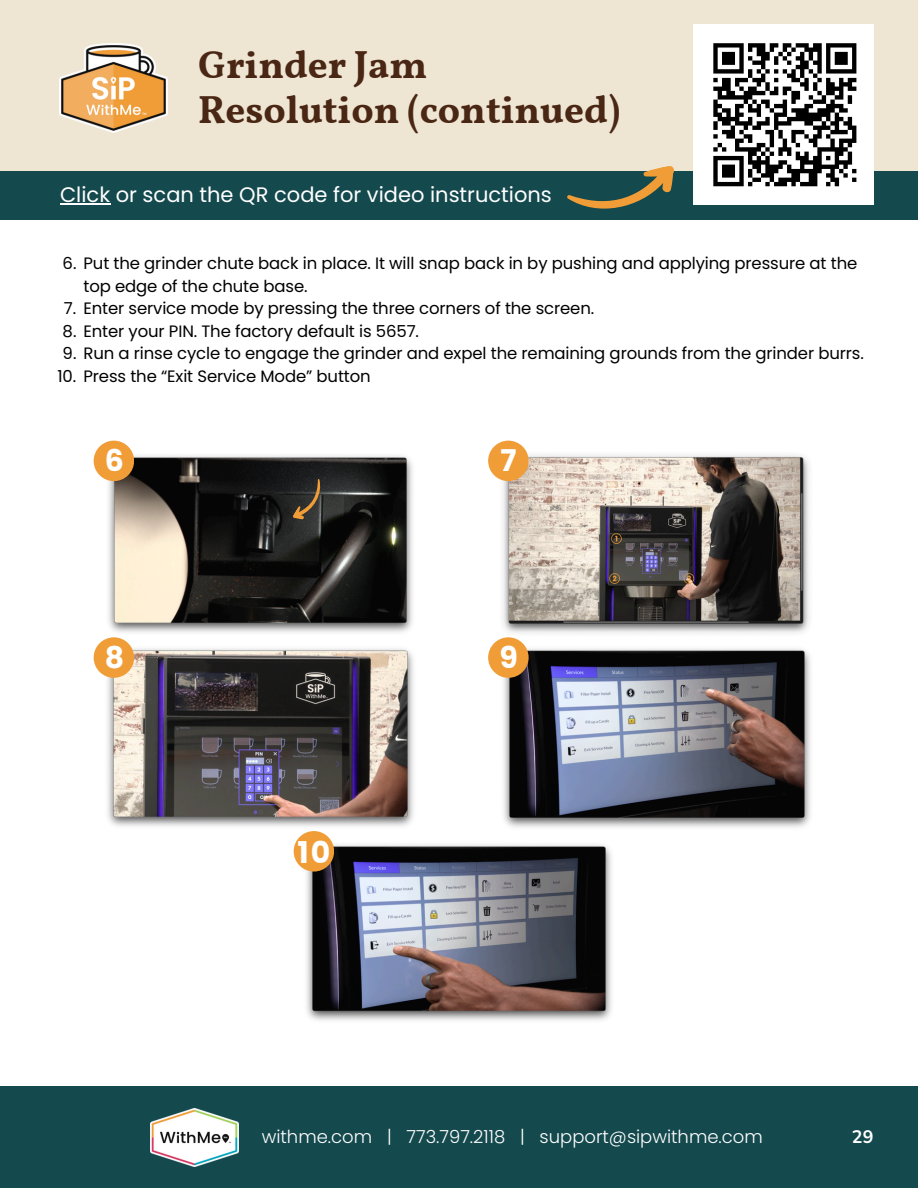
<style>
.page{position:relative;width:918px;height:1188px;background:#fff}
.page>*{position:absolute;margin:0;border:0;box-sizing:border-box;transform-origin:0 0}
.t1{font:700 39px/45px "Vollkorn";color:#4a2714}
.t2{font:700 30px "Poppins";color:#fff}
.t3{font:21px "Poppins";color:#fff}
.t4{font:300 18px "Poppins";color:#fff}
.t5{font:700 18px "Nunito";color:#fff}
.t6{font:16.5px/22.5px "Poppins";letter-spacing:-.005em;color:#000}
</style>
<div class="page">
<div style="left:0;top:33px;width:918px;height:187px;background:#14494e"></div>
<div style="left:0;top:0;width:918px;height:170px;background:#eee5d3"></div>
<img style="left:60px;top:43px;width:108px;height:89px">
<div style="left:694px;top:25px;width:180px;height:180px;background:#fff"></div>
<svg style="left:564px;top:166px;width:117px;height:43px"></svg>
<div style="left:0;top:1087px;width:918px;height:101px;background:#14494e"></div>
<img style="left:150px;top:1108px;width:88px;height:59px">
<img style="left:302px;top:839px;width:310px;height:182px">
<img style="left:105px;top:450px;width:308px;height:183px">
<img style="left:102px;top:644px;width:312px;height:188px">
<img style="left:498px;top:455px;width:311px;height:178px">
<img style="left:498px;top:647px;width:313px;height:181px">
<svg style="left:292px;top:477px;width:36px;height:48px;background:#443d31"></svg>
<div style="left:94px;top:441px;width:40px;height:40px;background:#f09d37;border-radius:50%"></div>
<div style="left:94px;top:637px;width:40px;height:41px;background:#f09d37;border-radius:50%"></div>
<div style="left:488px;top:441px;width:41px;height:40px;background:#f09d37;border-radius:50%"></div>
<div style="left:488px;top:637px;width:41px;height:41px;background:#f09d37;border-radius:50%"></div>
<div style="left:294px;top:831px;width:40px;height:41px;background:#f09d37;border-radius:50%"></div>
<hr style="left:60px;top:203px;width:50px;height:1px;background:#fff">
<svg style="left:713px;top:43px;width:144px;height:144px"></svg>
<p class="t1" style="left:198px;top:46px;width:424px">Grinder Jam<br>Resolution (continued)</p>
<p class="t3" style="left:60px;top:180px;width:493px">Click or scan the QR code for video instructions</p>
<p class="t6" style="left:84px;top:252px;width:775px;text-indent:-21px">6. Put the grinder chute back in place. It will snap back in by pushing and applying pressure at the top edge of the chute base.</p>
<p class="t6" style="left:64px;top:297px;width:532px">7. Enter service mode by pressing the three corners of the screen.</p>
<p class="t6" style="left:63px;top:320px;width:358px">8. Enter your PIN. The factory default is 5657.</p>
<p class="t6" style="left:63px;top:342px;width:803px">9. Run a rinse cycle to engage the grinder and expel the remaining grounds from the grinder burrs.</p>
<p class="t6" style="left:57px;top:365px;width:315px">10. Press the “Exit Service Mode” button</p>
<h1 class="t2" style="left:105px;top:439px;width:21px">6</h1>
<p class="t2" style="left:105px;top:636px;width:21px">8</p>
<p class="t2" style="left:297px;top:832px;width:34px">10</p>
<h2 class="t2" style="left:500px;top:439px;width:18px">7</h2>
<p class="t2" style="left:499px;top:636px;width:20px">9</p>
<p class="t4" style="left:262px;top:1124px;width:503px">withme.com | 773.797.2118 | support@sipwithme.com</p>
<p class="t5" style="left:852px;top:1125px;width:23px">29</p>
</div>
